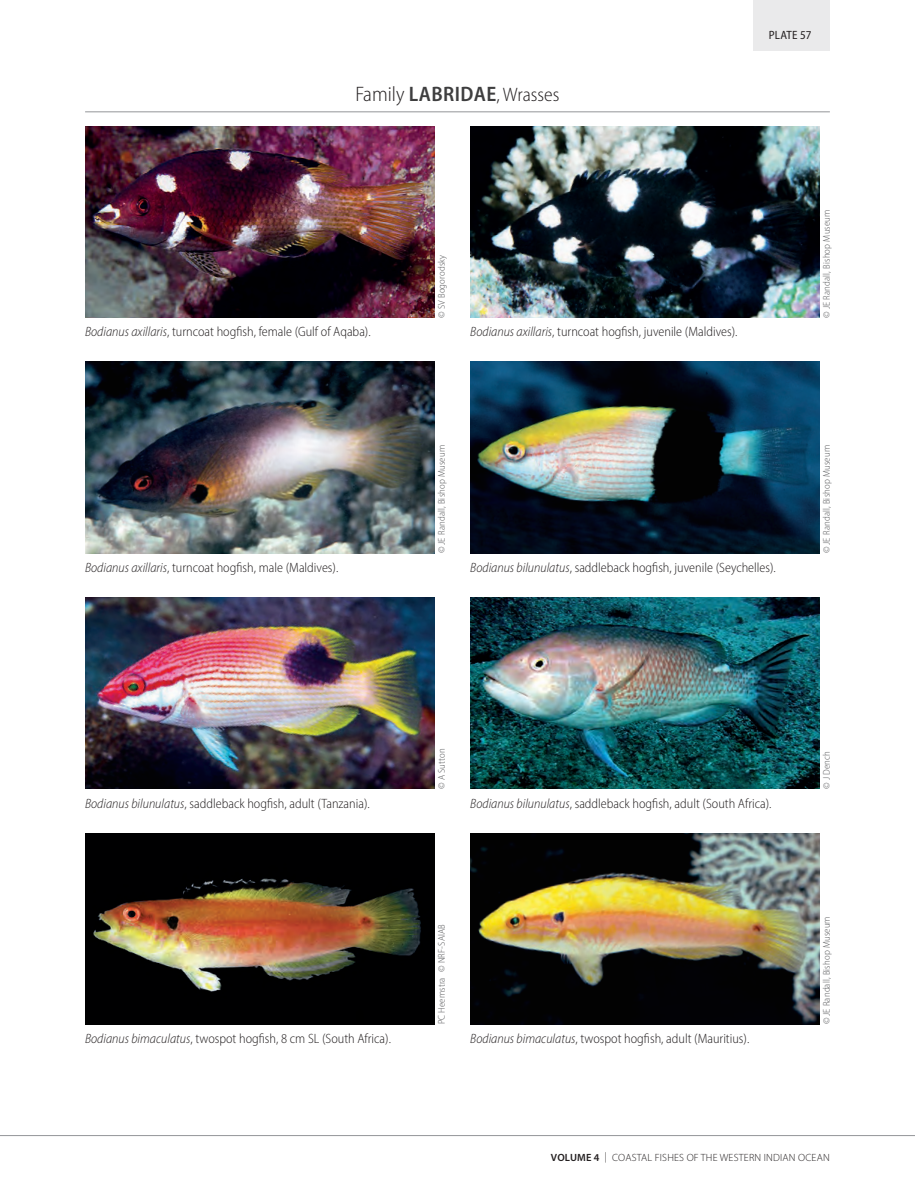
<style>
.page{position:relative;width:915px;height:1191px;background:#fff}
.page>*{position:absolute;margin:0;border:0;box-sizing:border-box;transform-origin:0 0}
.t1{font:600 semi-condensed 21px "Myriad Pro";letter-spacing:.02em;color:#3e3e3f}
.t2{font:300 semi-condensed 13.5px "Myriad Pro";color:#231f20}
.t3{font:semi-condensed 12px "Myriad Pro";letter-spacing:.02em;color:#231f20}
.t4{font:300 10.5px "Myriad Pro";letter-spacing:.02em;color:#231f20}
.t5{font:300 semi-condensed 9.75px "Myriad Pro";letter-spacing:.015em;color:#57585a}
.s1{font-weight:300;color:#231f20}
.s2{font-weight:300;font-size:19.5px;color:#231f20}
.s3{font-style:italic}
.s4{font-weight:600}
.s5{font-weight:600;font-stretch:semi-condensed;font-size:15px;color:#fff}
</style>
<div class="page">
<hr style="left:0;top:1135px;width:914px;height:1px;background:#939598">
<div style="left:753px;top:0;width:76px;height:51px;background:#eaeaeb"></div>
<hr style="left:85px;top:111px;width:744px;height:1px;background:#939598">
<img style="left:85px;top:126px;width:349px;height:192px">
<img style="left:470px;top:126px;width:349px;height:192px">
<img style="left:85px;top:362px;width:349px;height:191px">
<img style="left:470px;top:362px;width:349px;height:191px">
<img style="left:85px;top:597px;width:349px;height:192px">
<img style="left:470px;top:597px;width:349px;height:192px">
<img style="left:85px;top:833px;width:349px;height:191px">
<img style="left:470px;top:833px;width:349px;height:191px">
<h1 class="t1" style="left:355px;top:81px;width:205px"><span class="s1">Family</span> LABRIDAE<span class="s2">, Wrasses</span></h1>
<p class="t3" style="left:768px;top:27px;width:44px">PLATE 57</p>
<p class="t5" style="left:435px;top:318px;width:64px;rotate:-90deg">© SV Bogorodsky</p>
<p class="t2" style="left:85px;top:324px;width:287px"><span class="s3">Bodianus axillaris</span>, turncoat hogfish, female (Gulf of Aqaba).</p>
<p class="t2" style="left:470px;top:324px;width:269px"><span class="s3">Bodianus axillaris</span>, turncoat hogfish, juvenile (Maldives).</p>
<p class="t5" style="left:820px;top:318px;width:110px;rotate:-90deg">© JE Randall, Bishop Museum</p>
<p class="t5" style="left:435px;top:553px;width:110px;rotate:-90deg">© JE Randall, Bishop Museum</p>
<p class="t5" style="left:820px;top:553px;width:110px;rotate:-90deg">© JE Randall, Bishop Museum</p>
<p class="t2" style="left:85px;top:559px;width:255px"><span class="s3">Bodianus axillaris</span>, turncoat hogfish, male (Maldives).</p>
<p class="t2" style="left:470px;top:559px;width:307px"><span class="s3">Bodianus bilunulatus</span>, saddleback hogfish, juvenile (Seychelles).</p>
<p class="t5" style="left:435px;top:789px;width:42px;rotate:-90deg">© A Sutton</p>
<p class="t5" style="left:820px;top:789px;width:39px;rotate:-90deg">© J Dench</p>
<p class="t2" style="left:85px;top:795px;width:286px"><span class="s3">Bodianus bilunulatus</span>, saddleback hogfish, adult (Tanzania).</p>
<p class="t2" style="left:470px;top:795px;width:303px"><span class="s3">Bodianus bilunulatus</span>, saddleback hogfish, adult (South Africa).</p>
<p class="t5" style="left:435px;top:1024px;width:102px;rotate:-90deg">PC Heemstra © NRF-SAIAB</p>
<p class="t5" style="left:820px;top:1024px;width:110px;rotate:-90deg">© JE Randall, Bishop Museum</p>
<p class="t2" style="left:85px;top:1030px;width:307px"><span class="s3">Bodianus bimaculatus</span>, twospot hogfish, 8 cm SL (South Africa).</p>
<p class="t2" style="left:470px;top:1030px;width:280px"><span class="s3">Bodianus bimaculatus</span>, twospot hogfish, adult (Mauritius).</p>
<p class="t4" style="left:550px;top:1152px;width:311px"><span class="s4">VOLUME 4</span> | COASTAL FISHES OF THE WESTERN INDIAN OCEAN <span class="s5">525</span></p>
</div>
